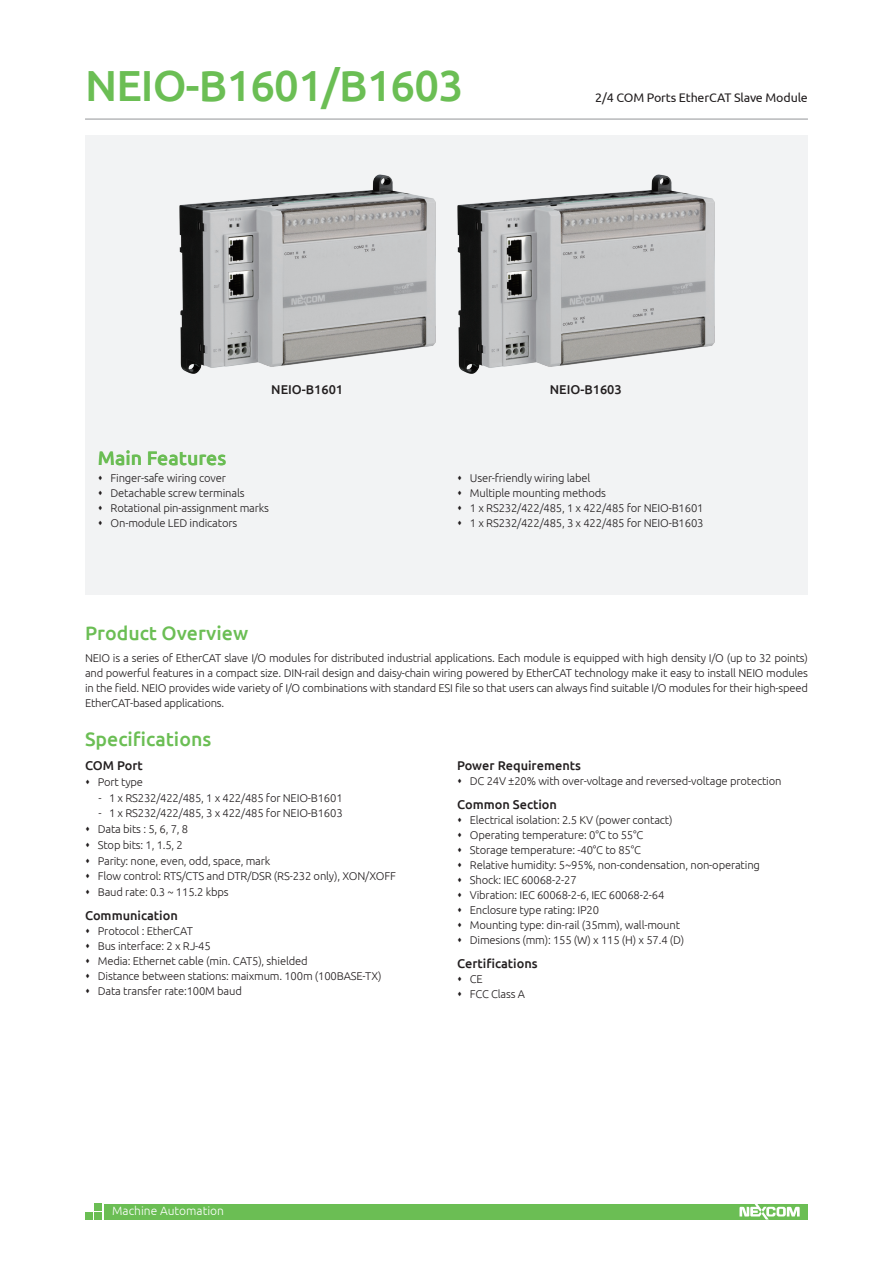
<style>
.page{position:relative;width:893px;height:1263px;background:#fff}
.page>*{position:absolute;margin:0;border:0;box-sizing:border-box;transform-origin:0 0}
.model_name{font:500 43.5px "Ubuntu";letter-spacing:-.02em;color:#6bbe54}
.t1{font:500 19.5px "Ubuntu";color:#6bbe54}
.item{font:500 12.75px "Ubuntu";color:#231f20}
.model_describe{font:12.45px "Ubuntu";letter-spacing:-.01em;color:#231f20}
.series_no{font:300 12px "Ubuntu";color:#fff}
.content{font:300 11.25px "Ubuntu";letter-spacing:-.015em;color:#231f20}
.product_overview{font:300 11.25px/15px "Ubuntu";letter-spacing:-.02em;color:#231f20;text-align:justify}
.sub_list1{font:300 11.25px "Ubuntu";letter-spacing:-.015em;color:#231f20}
</style>
<div class="page">
<div style="left:104px;top:1204px;width:704px;height:15px;background:#6bbe54"></div>
<div style="left:94px;top:1203px;width:7px;height:7px;background:#6bbe54"></div>
<div style="left:94px;top:1213px;width:7px;height:7px;background:#6bbe54"></div>
<div style="left:85px;top:1213px;width:7px;height:7px;background:#6bbe54"></div>
<svg style="left:739px;top:1204px;width:61px;height:15px"></svg>
<hr style="left:85px;top:119px;width:723px;height:1px;background:#939598">
<div style="left:85px;top:136px;width:723px;height:459px;background:#f2f3f4"></div>
<img style="left:179px;top:175px;width:257px;height:198px">
<img style="left:458px;top:175px;width:256px;height:198px">
<p class="model_name" style="left:85px;top:58px;width:379px">NEIO-B1601/B1603</p>
<p class="model_describe" style="left:595px;top:90px;width:214px">2/4 COM Ports EtherCAT Slave Module</p>
<p class="t1" style="left:98px;top:446px;width:130px">Main Features</p>
<p class="item" style="left:271px;top:382px;width:73px">NEIO-B1601</p>
<p class="item" style="left:550px;top:382px;width:73px">NEIO-B1603</p>
<p class="content" style="left:111px;top:472px;width:117px">Finger-safe wiring cover</p>
<p class="content" style="left:111px;top:487px;width:135px">Detachable screw terminals</p>
<p class="content" style="left:111px;top:502px;width:160px">Rotational pin-assignment marks</p>
<p class="content" style="left:111px;top:517px;width:128px">On-module LED indicators</p>
<p class="content" style="left:470px;top:472px;width:122px">User-friendly wiring label</p>
<p class="content" style="left:470px;top:487px;width:138px">Multiple mounting methods</p>
<p class="content" style="left:470px;top:502px;width:235px">1 x RS232/422/485, 1 x 422/485 for NEIO-B1601</p>
<p class="content" style="left:470px;top:517px;width:235px">1 x RS232/422/485, 3 x 422/485 for NEIO-B1603</p>
<p class="t1" style="left:85px;top:621px;width:165px">Product Overview</p>
<p class="product_overview" style="left:85px;top:650px;width:724px">NEIO is a series of EtherCAT slave I/O modules for distributed industrial applications. Each module is equipped with high density I/O (up to 32 points) and powerful features in a compact size. DIN-rail design and daisy-chain wiring powered by EtherCAT technology make it easy to install NEIO modules in the field. NEIO provides wide variety of I/O combinations with standard ESI file so that users can always find suitable I/O modules for their high-speed EtherCAT-based applications.</p>
<p class="t1" style="left:85px;top:727px;width:128px">Specifications</p>
<p class="item" style="left:85px;top:757px;width:59px">COM Port</p>
<p class="content" style="left:98px;top:775px;width:47px">Port type</p>
<p class="sub_list1" style="left:99px;top:791px;width:246px">- 1 x RS232/422/485, 1 x 422/485 for NEIO-B1601</p>
<p class="sub_list1" style="left:99px;top:807px;width:246px">- 1 x RS232/422/485, 3 x 422/485 for NEIO-B1603</p>
<p class="content" style="left:98px;top:822px;width:92px">Data bits : 5, 6, 7, 8</p>
<p class="content" style="left:98px;top:838px;width:87px">Stop bits: 1, 1.5, 2</p>
<p class="content" style="left:98px;top:854px;width:174px">Parity: none, even, odd, space, mark</p>
<p class="content" style="left:98px;top:870px;width:300px">Flow control: RTS/CTS and DTR/DSR (RS-232 only), XON/XOFF</p>
<p class="content" style="left:98px;top:885px;width:132px">Baud rate: 0.3 ~ 115.2 kbps</p>
<p class="item" style="left:85px;top:907px;width:94px">Communication</p>
<p class="content" style="left:98px;top:924px;width:97px">Protocol : EtherCAT</p>
<p class="content" style="left:98px;top:939px;width:115px">Bus interface: 2 x RJ-45</p>
<p class="content" style="left:98px;top:954px;width:211px">Media: Ethernet cable (min. CAT5), shielded</p>
<p class="content" style="left:98px;top:969px;width:285px">Distance between stations: maixmum. 100m (100BASE-TX)</p>
<p class="content" style="left:98px;top:984px;width:146px">Data transfer rate:100M baud</p>
<p class="item" style="left:457px;top:758px;width:125px">Power Requirements</p>
<p class="content" style="left:470px;top:774px;width:313px">DC 24V ±20% with over-voltage and reversed-voltage protection</p>
<p class="item" style="left:457px;top:797px;width:101px">Common Section</p>
<p class="content" style="left:470px;top:813px;width:204px">Electrical isolation: 2.5 KV (power contact)</p>
<p class="content" style="left:470px;top:828px;width:175px">Operating temperature: 0°C to 55°C</p>
<p class="content" style="left:470px;top:843px;width:173px">Storage temperature: -40°C to 85°C</p>
<p class="content" style="left:470px;top:858px;width:292px">Relative humidity: 5~95%, non-condensation, non-operating</p>
<p class="content" style="left:470px;top:873px;width:108px">Shock: IEC 60068-2-27</p>
<p class="content" style="left:470px;top:888px;width:196px">Vibration: IEC 60068-2-6, IEC 60068-2-64</p>
<p class="content" style="left:470px;top:903px;width:131px">Enclosure type rating: IP20</p>
<p class="content" style="left:470px;top:918px;width:212px">Mounting type: din-rail (35mm), wall-mount</p>
<p class="content" style="left:470px;top:933px;width:216px">Dimesions (mm): 155 (W) x 115 (H) x 57.4 (D)</p>
<p class="item" style="left:457px;top:956px;width:82px">Certifications</p>
<p class="content" style="left:470px;top:972px;width:14px">CE</p>
<p class="content" style="left:470px;top:987px;width:57px">FCC Class A</p>
<p class="series_no" style="left:112px;top:1203px;width:113px">Machine Automation</p>
</div>
